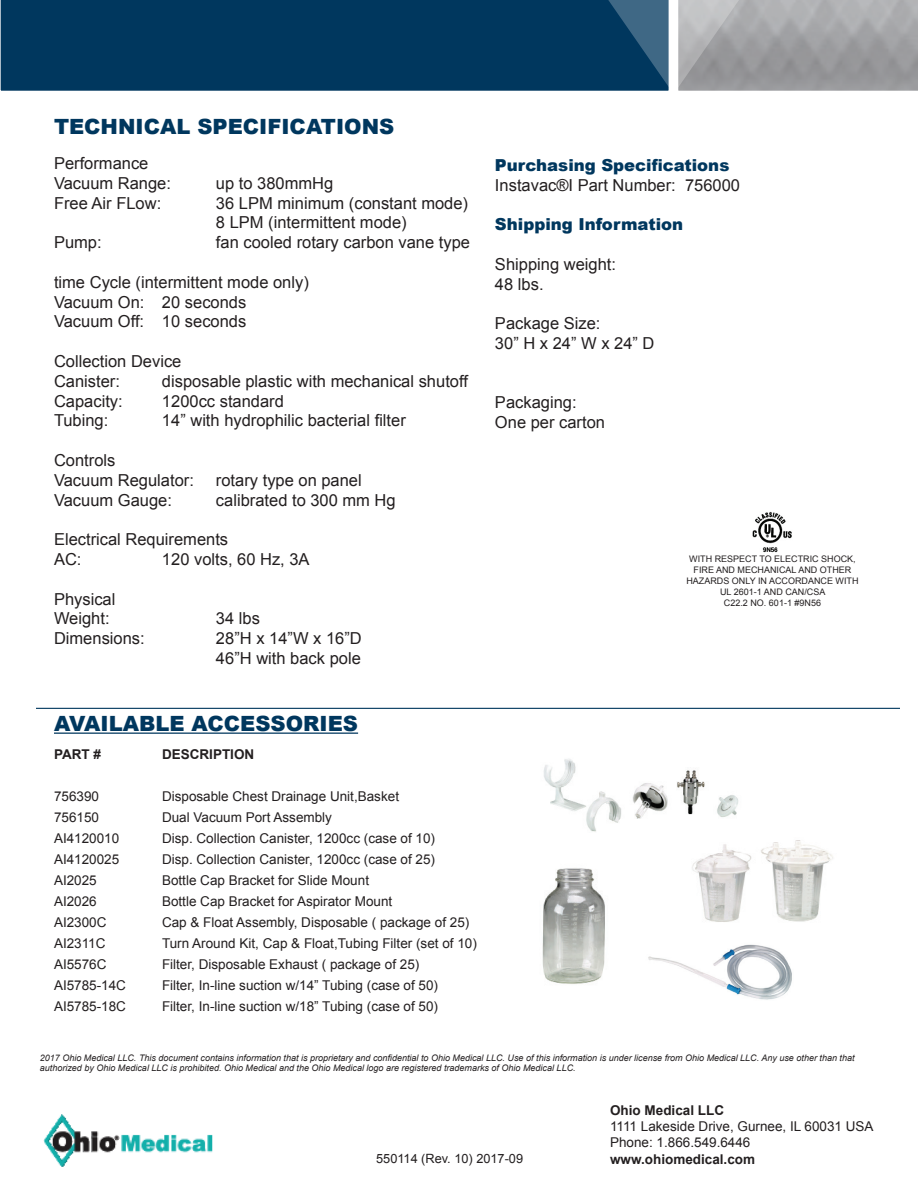
<style>
.page{position:relative;width:918px;height:1188px;background:#fff}
.page>*{position:absolute;margin:0;border:0;box-sizing:border-box;transform-origin:0 0}
.t1{font:900 21px "Arial";color:#00375e}
.t2{font:16.5px/19.8px "Arial";color:#231f20}
.t3{font:900 16.5px "Arial";color:#00375e}
.t4{font:13.5px/16.2px "Arial";color:#231f20}
.t5{font:700 13.5px "Arial";color:#231f20}
.t6{font:12.75px "Arial";color:#231f20}
.t7{font:italic 9px/10.8px "Arial";color:#231f20}
.t8{font:9px/10.8px "Arial";color:#231f20;text-align:center}
</style>
<div class="page">
<div style="left:0;top:0;width:608px;height:91px;background:#00375e"></div>
<svg style="left:608px;top:0;width:310px;height:91px;background:#8c969e"></svg>
<img style="left:43px;top:1114px;width:170px;height:53px">
<hr style="left:54px;top:733px;width:304px;height:1px;background:#00375e">
<hr style="left:36px;top:708px;width:864px;height:1px;background:#00375e">
<img style="left:543px;top:759px;width:196px;height:73px">
<img style="left:692px;top:840px;width:141px;height:82px">
<img style="left:542px;top:868px;width:63px;height:116px">
<img style="left:648px;top:944px;width:144px;height:56px">
<img style="left:752px;top:511px;width:40px;height:42px">
<p class="t1" style="left:54px;top:111px;width:342px">TECHNICAL SPECIFICATIONS</p>
<p class="t2" style="left:54px;top:153px;width:119px">Performance<br>Vacuum Range:</p>
<p class="t2" style="left:216px;top:173px;width:119px">up to 380mmHg</p>
<p class="t2" style="left:54px;top:193px;width:109px">Free Air FLow:</p>
<p class="t2" style="left:216px;top:193px;width:254px">36 LPM minimum (constant mode)<br>8 LPM (intermittent mode)</p>
<p class="t2" style="left:54px;top:233px;width:49px">Pump:</p>
<p class="t2" style="left:216px;top:233px;width:256px">fan cooled rotary carbon vane type</p>
<p class="t2" style="left:54px;top:272px;width:256px">time Cycle (intermittent mode only)<br>Vacuum On: 20 seconds<br>Vacuum Off: 10 seconds</p>
<p class="t2" style="left:54px;top:351px;width:129px">Collection Device<br>Canister:</p>
<p class="t2" style="left:162px;top:371px;width:308px">disposable plastic with mechanical shutoff</p>
<p class="t2" style="left:54px;top:391px;width:70px">Capacity:</p>
<p class="t2" style="left:162px;top:391px;width:123px">1200cc standard</p>
<p class="t2" style="left:54px;top:411px;width:56px">Tubing:</p>
<p class="t2" style="left:162px;top:411px;width:245px">14” with hydrophilic bacterial filter</p>
<p class="t2" style="left:54px;top:450px;width:141px">Controls<br>Vacuum Regulator:</p>
<p class="t2" style="left:216px;top:470px;width:147px">rotary type on panel</p>
<p class="t2" style="left:54px;top:490px;width:120px">Vacuum Gauge:</p>
<p class="t2" style="left:216px;top:490px;width:181px">calibrated to 300 mm Hg</p>
<p class="t2" style="left:54px;top:530px;width:176px">Electrical Requirements<br>AC:</p>
<p class="t2" style="left:162px;top:549px;width:149px">120 volts, 60 Hz, 3A</p>
<p class="t2" style="left:54px;top:589px;width:63px">Physical<br>Weight:</p>
<p class="t2" style="left:216px;top:609px;width:46px">34 lbs</p>
<p class="t2" style="left:54px;top:629px;width:92px">Dimensions:</p>
<p class="t2" style="left:216px;top:629px;width:147px">28”H x 14”W x 16”D<br>46”H with back pole</p>
<p class="t3" style="left:495px;top:153px;width:236px">Purchasing Specifications</p>
<p class="t2" style="left:495px;top:175px;width:247px">Instavac®I Part Number: 756000</p>
<p class="t3" style="left:495px;top:212px;width:190px">Shipping Information</p>
<p class="t2" style="left:495px;top:254px;width:123px">Shipping weight:<br>48 lbs.</p>
<p class="t2" style="left:495px;top:314px;width:161px">Package Size:<br>30” H x 24” W x 24” D</p>
<p class="t2" style="left:495px;top:393px;width:112px">Packaging:<br>One per carton</p>
<p class="t8" style="left:686px;top:554px;width:174px">WITH RESPECT TO ELECTRIC SHOCK,<br>FIRE AND MECHANICAL AND OTHER<br>HAZARDS ONLY IN ACCORDANCE WITH<br>UL 2601-1 AND CAN/CSA<br>C22.2 NO. 601-1 #9N56</p>
<p class="t1" style="left:54px;top:708px;width:306px">AVAILABLE ACCESSORIES</p>
<p class="t5" style="left:54px;top:745px;width:49px">PART #</p>
<p class="t5" style="left:162px;top:745px;width:94px">DESCRIPTION</p>
<p class="t4" style="left:54px;top:788px;width:47px">756390</p>
<p class="t4" style="left:162px;top:788px;width:239px">Disposable Chest Drainage Unit,Basket</p>
<p class="t4" style="left:54px;top:809px;width:47px">756150</p>
<p class="t4" style="left:162px;top:809px;width:172px">Dual Vacuum Port Assembly</p>
<p class="t4" style="left:54px;top:830px;width:67px">AI4120010</p>
<p class="t4" style="left:162px;top:830px;width:275px">Disp. Collection Canister, 1200cc (case of 10)</p>
<p class="t4" style="left:54px;top:851px;width:67px">AI4120025</p>
<p class="t4" style="left:162px;top:851px;width:275px">Disp. Collection Canister, 1200cc (case of 25)</p>
<p class="t4" style="left:54px;top:872px;width:44px">AI2025</p>
<p class="t4" style="left:162px;top:872px;width:209px">Bottle Cap Bracket for Slide Mount</p>
<p class="t4" style="left:54px;top:893px;width:44px">AI2026</p>
<p class="t4" style="left:162px;top:893px;width:232px">Bottle Cap Bracket for Aspirator Mount</p>
<p class="t4" style="left:54px;top:914px;width:54px">AI2300C</p>
<p class="t4" style="left:162px;top:914px;width:309px">Cap &amp; Float Assembly, Disposable ( package of 25)</p>
<p class="t4" style="left:54px;top:935px;width:53px">AI2311C</p>
<p class="t4" style="left:162px;top:935px;width:316px">Turn Around Kit, Cap &amp; Float,Tubing Filter (set of 10)</p>
<p class="t4" style="left:54px;top:956px;width:54px">AI5576C</p>
<p class="t4" style="left:162px;top:956px;width:259px">Filter, Disposable Exhaust ( package of 25)</p>
<p class="t4" style="left:54px;top:977px;width:74px">AI5785-14C</p>
<p class="t4" style="left:162px;top:977px;width:278px">Filter, In-line suction w/14” Tubing (case of 50)</p>
<p class="t4" style="left:54px;top:998px;width:74px">AI5785-18C</p>
<p class="t4" style="left:162px;top:998px;width:278px">Filter, In-line suction w/18” Tubing (case of 50)</p>
<p class="t7" style="left:40px;top:1052px;width:816px">2017 Ohio Medical LLC. This document contains information that is proprietary and confidential to Ohio Medical LLC. Use of this information is under license from Ohio Medical LLC. Any use other than that authorized by Ohio Medical LLC is prohibited. Ohio Medical and the Ohio Medical logo are registered trademarks of Ohio Medical LLC.</p>
<p class="t4" style="left:384px;top:1150px;width:153px">550114 (Rev.13) 09/2017</p>
<p class="t6" style="left:376px;top:1151px;width:148px">550114 (Rev. 10) 2017-09</p>
<p class="t5" style="left:610px;top:1101px;width:116px">Ohio Medical LLC</p>
<p class="t4" style="left:610px;top:1119px;width:265px">1111 Lakeside Drive, Gurnee, IL 60031 USA<br>Phone: 1.866.549.6446</p>
<p class="t5" style="left:610px;top:1150px;width:147px">www.ohiomedical.com</p>
</div>
